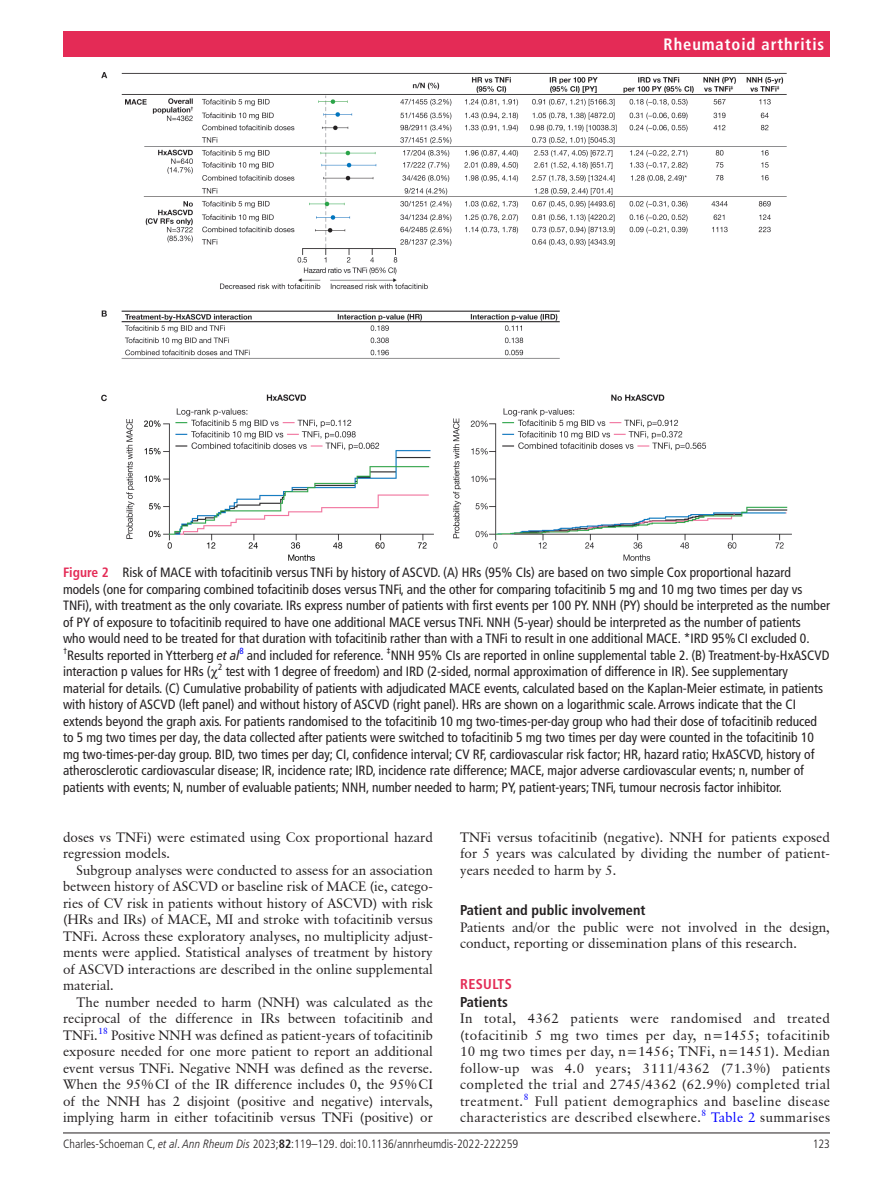
<style>
.page{position:relative;width:893px;height:1191px;background:#fff}
.page>*{position:absolute;margin:0;border:0;box-sizing:border-box;transform-origin:0 0}
.t1{font:700 condensed 16.5px "Frutiger LT Pro";letter-spacing:.055em;color:#fff}
.t2{font:700 condensed 14.25px "Frutiger LT Pro";color:#231f20}
.t3{font:700 condensed 14.25px "Frutiger LT Pro";letter-spacing:.025em;color:#e42b56}
.t4{font:condensed 13.5px/16.5px "Frutiger LT Pro";color:#231f20}
.t5{font:13.5px/16.5px "Classical Garamond BT";color:#231f20;text-align:justify}
.t6{font:300 condensed 12px "Frutiger LT Pro";color:#231f20}
.s1{font-weight:700;color:#e42b56}
.s2{font-style:italic}
.s3{color:#00f}
.s4{font-weight:700}
</style>
<div class="page">
<hr style="left:63px;top:1132px;width:767px;height:1px;background:#231f20">
<div style="left:63px;top:31px;width:767px;height:25px;background:#e42b56"></div>
<img style="left:101px;top:72px;width:691px;height:488px">
<p class="t1" style="left:664px;top:34px;width:162px">Rheumatoid arthritis</p>
<p class="t4" style="left:63px;top:564px;width:769px"><span class="s1">Figure 2</span> Risk of MACE with tofacitinib versus TNFi by history of ASCVD. (A) HRs (95% CIs) are based on two simple Cox proportional hazard models (one for comparing combined tofacitinib doses versus TNFi, and the other for comparing tofacitinib 5 mg and 10 mg two times per day vs TNFi), with treatment as the only covariate. IRs express number of patients with first events per 100 PY. NNH (PY) should be interpreted as the number of PY of exposure to tofacitinib required to have one additional MACE versus TNFi. NNH (5-year) should be interpreted as the number of patients<br>who would need to be treated for that duration with tofacitinib rather than with a TNFi to result in one additional MACE. *IRD 95%CI excluded 0. <sup>†</sup>Results reported in Ytterberg <span class="s2">et al</span><sup>8</sup> and included for reference. <sup>‡</sup>NNH 95% CIs are reported in online supplemental table 2. (B) Treatment-by-HxASCVD interaction p values for HRs ( <sup>2</sup> test with 1 degree of freedom) and IRD (2-sided, normal approximation of difference in IR). See supplementary material for details. (C) Cumulative probability of patients with adjudicated MACE events, calculated based on the Kaplan-Meier estimate, in patients with history of ASCVD (left panel) and without history of ASCVD (right panel). HRs are shown on a logarithmic scale. Arrows indicate that the CI extends beyond the graph axis. For patients randomised to the tofacitinib 10 mg two-times-per-day group who had their dose of tofacitinib reduced to 5 mg two times per day, the data collected after patients were switched to tofacitinib 5 mg two times per day were counted in the tofacitinib 10 mg two-times-per-day group. BID, two times per day; CI, confidence interval; CV RF, cardiovascular risk factor; HR, hazard ratio; HxASCVD, history of atherosclerotic cardiovascular disease; IR, incidence rate; IRD, incidence rate difference; MACE, major adverse cardiovascular events; n, number of patients with events; N, number of evaluable patients; NNH, number needed to harm; PY, patient-years; TNFi, tumour necrosis factor inhibitor.</p>
<p class="t5" style="left:63px;top:828px;width:371px">doses vs TNFi) were estimated using Cox proportional hazard regression models.</p>
<p class="t5" style="left:63px;top:861px;width:371px;text-indent:14px">Subgroup analyses were conducted to assess for an association between history of ASCVD or baseline risk of MACE (ie, catego&shy;ries of CV risk in patients without history of ASCVD) with risk (HRs and IRs) of MACE, MI and stroke with tofacitinib versus TNFi. Across these exploratory analyses, no multiplicity adjust&shy;ments were applied. Statistical analyses of treatment by history of ASCVD interactions are described in the online supplemental material.</p>
<p class="t5" style="left:63px;top:993px;width:371px;text-indent:14px">The number needed to harm (NNH) was calculated as the reciprocal of the difference in IRs between tofacitinib and TNFi.<sup>18</sup> Positive NNH was defined as patient-years of tofacitinib exposure needed for one more patient to report an additional event versus TNFi. Negative NNH was defined as the reverse.<br>When the 95%CI of the IR difference includes 0, the 95%CI of the NNH has 2 disjoint (positive and negative) intervals, implying harm in either tofacitinib versus TNFi (positive) or</p>
<p class="t5" style="left:460px;top:828px;width:371px">TNFi versus tofacitinib (negative). NNH for patients exposed for 5 years was calculated by dividing the number of patient&shy;years needed to harm by 5.</p>
<p class="t2" style="left:460px;top:902px;width:187px">Patient and public involvement</p>
<p class="t5" style="left:460px;top:918px;width:371px">Patients and/or the public were not involved in the design, conduct, reporting or dissemination plans of this research.</p>
<p class="t3" style="left:460px;top:976px;width:53px">RESULTS</p>
<p class="t2" style="left:460px;top:993px;width:49px">Patients</p>
<p class="t5" style="left:460px;top:1010px;width:372px">In total, 4362 patients were randomised and treated (tofacitinib 5 mg two times per day, n=1455; tofacitinib 10 mg two times per day, n=1456; TNFi, n=1451). Median follow-up was 4.0 years; 3111/4362 (71.3%) patients completed the trial and 2745/4362 (62.9%) completed trial treatment.<sup>8</sup> Full patient demographics and baseline disease characteristics are described elsewhere.<sup>8</sup> <span class="s3">Table 2</span> summarises</p>
<p class="t6" style="left:63px;top:1136px;width:457px">Charles-Schoeman C, <span class="s2">et al</span>. <span class="s2">Ann Rheum Dis</span> 2023;<span class="s4">82</span>:119–129. doi:10.1136/annrheumdis-2022-222259</p>
<p class="t6" style="left:813px;top:1136px;width:19px">123</p>
</div>
